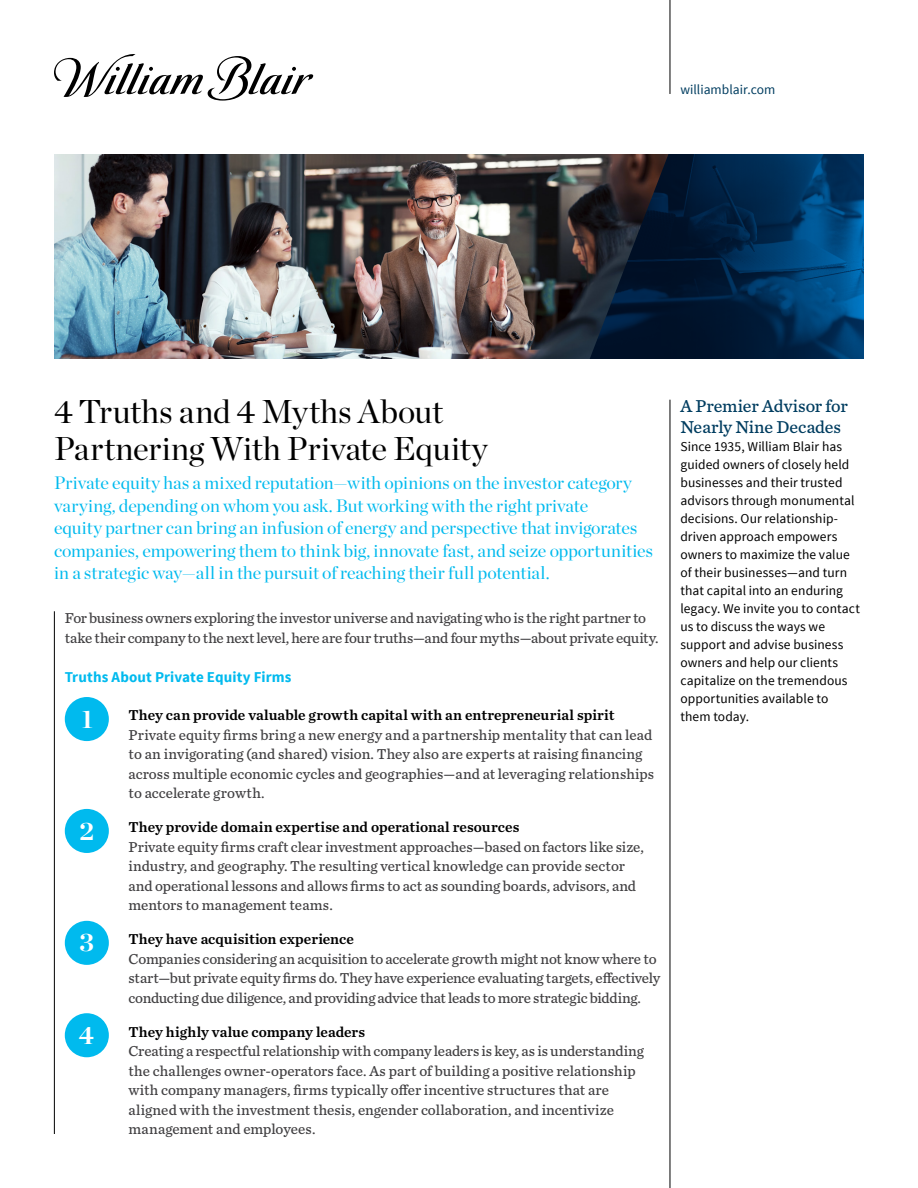
<style>
.page{position:relative;width:918px;height:1188px;background:#fff}
.page>*{position:absolute;margin:0;border:0;box-sizing:border-box;transform-origin:0 0}
.t1{font:33px/37.5px "Chronicle Display";color:#000}
.t2{font:700 25.5px "Chronicle Display";color:#fff}
.t3{font:18px/22.5px "Chronicle Display";color:#00baee}
.t4{font:18px/21px "Chronicle Text G4";letter-spacing:-.005em;color:#003d60}
.t5{font:15px/19.5px "Chronicle Text G4";letter-spacing:-.005em;color:#414042}
.t6{font:15px "Chronicle Text G4 Semi";letter-spacing:.005em;color:#000}
.t7{font:700 15px "Source Sans Pro";letter-spacing:.005em;color:#00baee}
.t8{font:13.5px/18px "Source Sans Pro";letter-spacing:.005em;color:#000}
.t9{font:13.5px "Source Sans Pro";color:#003d60}
</style>
<div class="page">
<svg style="left:669px;top:154px;width:195px;height:205px"></svg>
<img style="left:54px;top:154px;width:615px;height:205px">
<hr style="left:670px;top:0;width:1px;height:94px;background:#000">
<svg style="left:54px;top:54px;width:259px;height:47px"></svg>
<hr style="left:670px;top:400px;width:1px;height:788px;background:#000">
<hr style="left:54px;top:611px;width:1px;height:523px;background:#000">
<div style="left:65px;top:809px;width:44px;height:44px;background:#00baee;border-radius:50%"></div>
<div style="left:65px;top:921px;width:44px;height:44px;background:#00baee;border-radius:50%"></div>
<div style="left:65px;top:1013px;width:44px;height:44px;background:#00baee;border-radius:50%"></div>
<div style="left:65px;top:697px;width:44px;height:44px;background:#00baee;border-radius:50%"></div>
<p class="t9" style="left:680px;top:81px;width:97px">williamblair.com</p>
<h1 class="t1" style="left:54px;top:390px;width:435px">4 Truths and 4 Myths About<br>Partnering With Private Equity</h1>
<p class="t3" style="left:54px;top:471px;width:600px">Private equity has a mixed reputation—with opinions on the investor category varying, depending on whom you ask. But working with the right private<br>equity partner can bring an infusion of energy and perspective that invigorates companies, empowering them to think big, innovate fast, and seize opportunities in a strategic way—all in the pursuit of reaching their full potential.</p>
<p class="t5" style="left:65px;top:607px;width:595px">For business owners exploring the investor universe and navigating who is the right partner to take their company to the next level, here are four truths—and four myths—about private equity.</p>
<p class="t7" style="left:65px;top:667px;width:228px">Truths About Private Equity Firms</p>
<h2 class="t2" style="left:82px;top:698px;width:13px">1</h2>
<p class="t6" style="left:129px;top:704px;width:488px">They can provide valuable growth capital with an entrepreneurial spirit</p>
<p class="t5" style="left:129px;top:724px;width:527px">Private equity firms bring a new energy and a partnership mentality that can lead to an invigorating (and shared) vision. They also are experts at raising financing across multiple economic cycles and geographies—and at leveraging relationships to accelerate growth.</p>
<h2 class="t2" style="left:80px;top:810px;width:16px">2</h2>
<p class="t6" style="left:129px;top:815px;width:392px">They provide domain expertise and operational resources</p>
<p class="t5" style="left:129px;top:836px;width:517px">Private equity firms craft clear investment approaches—based on factors like size, industry, and geography. The resulting vertical knowledge can provide sector and operational lessons and allows firms to act as sounding boards, advisors, and mentors to management teams.</p>
<h2 class="t2" style="left:80px;top:922px;width:16px">3</h2>
<p class="t6" style="left:129px;top:927px;width:227px">They have acquisition experience</p>
<p class="t5" style="left:129px;top:948px;width:533px">Companies considering an acquisition to accelerate growth might not know where to start—but private equity firms do. They have experience evaluating targets, effectively conducting due diligence, and providing advice that leads to more strategic bidding.</p>
<h2 class="t2" style="left:79px;top:1014px;width:17px">4</h2>
<p class="t6" style="left:129px;top:1020px;width:238px">They highly value company leaders</p>
<p class="t5" style="left:129px;top:1040px;width:517px">Creating a respectful relationship with company leaders is key, as is understanding the challenges owner-operators face. As part of building a positive relationship with company managers, firms typically offer incentive structures that are aligned with the investment thesis, engender collaboration, and incentivize management and employees.</p>
<p class="t4" style="left:680px;top:394px;width:169px">A Premier Advisor for<br>Nearly Nine Decades</p>
<p class="t8" style="left:680px;top:437px;width:181px">Since 1935, William Blair has guided owners of closely held businesses and their trusted advisors through monumental decisions. Our relationship&shy;driven approach empowers owners to maximize the value of their businesses—and turn that capital into an enduring legacy. We invite you to contact us to discuss the ways we support and advise business owners and help our clients capitalize on the tremendous opportunities available to them today.</p>
</div>
